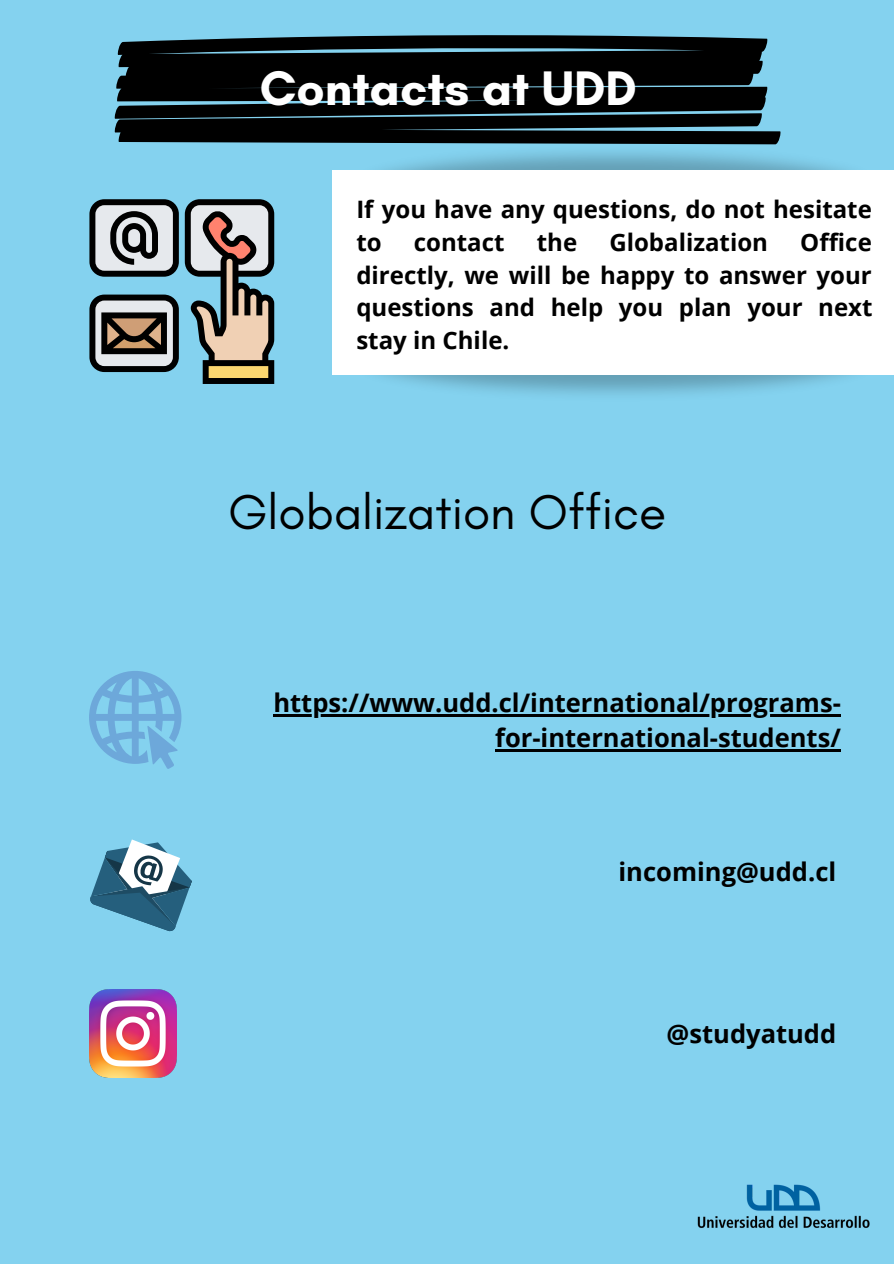
<style>
.page{position:relative;width:894px;height:1264px;background:#fff}
.page>*{position:absolute;margin:0;border:0;box-sizing:border-box;transform-origin:0 0}
.t1{font:49.5px "Glacial Indifference";color:#000}
.t2{font:700 49.35px "Glacial Indifference";color:#fff}
.t3{font:700 25.5px/35px "Open Sans";color:#000;text-align:right}
.t4{font:700 24px/32.7px "Open Sans";color:#000}
</style>
<div class="page">
<div style="left:0;top:0;width:893px;height:1263px;background:#84d2ef"></div>
<svg style="left:114px;top:35px;width:654px;height:84px;background:#0d1518"></svg>
<svg style="left:115px;top:113px;width:653px;height:30px;background:#121d21"></svg>
<img style="left:320px;top:117px;width:524px;height:53px">
<div style="left:332px;top:170px;width:561px;height:205px;background:#fff"></div>
<svg style="left:89px;top:671px;width:92px;height:98px"></svg>
<svg style="left:90px;top:839px;width:102px;height:92px"></svg>
<img style="left:89px;top:989px;width:88px;height:88px">
<svg style="left:185px;top:199px;width:89px;height:185px"></svg>
<svg style="left:89px;top:199px;width:90px;height:78px;background:#808589"></svg>
<svg style="left:89px;top:294px;width:90px;height:78px;background:#6e6b67"></svg>
<hr style="left:273px;top:714px;width:567px;height:2px;background:#000">
<hr style="left:495px;top:749px;width:345px;height:2px;background:#000">
<img style="left:697px;top:1184px;width:173px;height:44px">
<h2 class="t2" style="left:260px;top:58px;width:378px">Contacts at UDD</h2>
<p class="t4" style="left:356px;top:193px;width:517px">If you have any questions, do not hesitate to</p>
<p class="t4" style="left:356px;top:225px;width:517px;text-align:justify;text-indent:443px">Office directly, we will be happy to answer your questions and help you plan your next stay in Chile.</p>
<p class="t4" style="left:413px;top:225px;width:92px">contact</p>
<p class="t4" style="left:536px;top:225px;width:42px">the</p>
<p class="t4" style="left:609px;top:225px;width:160px">Globalization</p>
<h1 class="t1" style="left:228px;top:481px;width:439px">Globalization Office</h1>
<p class="t3" style="left:273px;top:684px;width:569px">https://www.udd.cl/international/programs&shy;for-international-students/</p>
<p class="t3" style="left:618px;top:853px;width:219px">incoming@udd.cl</p>
<p class="t3" style="left:666px;top:1015px;width:171px">@studyatudd</p>
</div>
